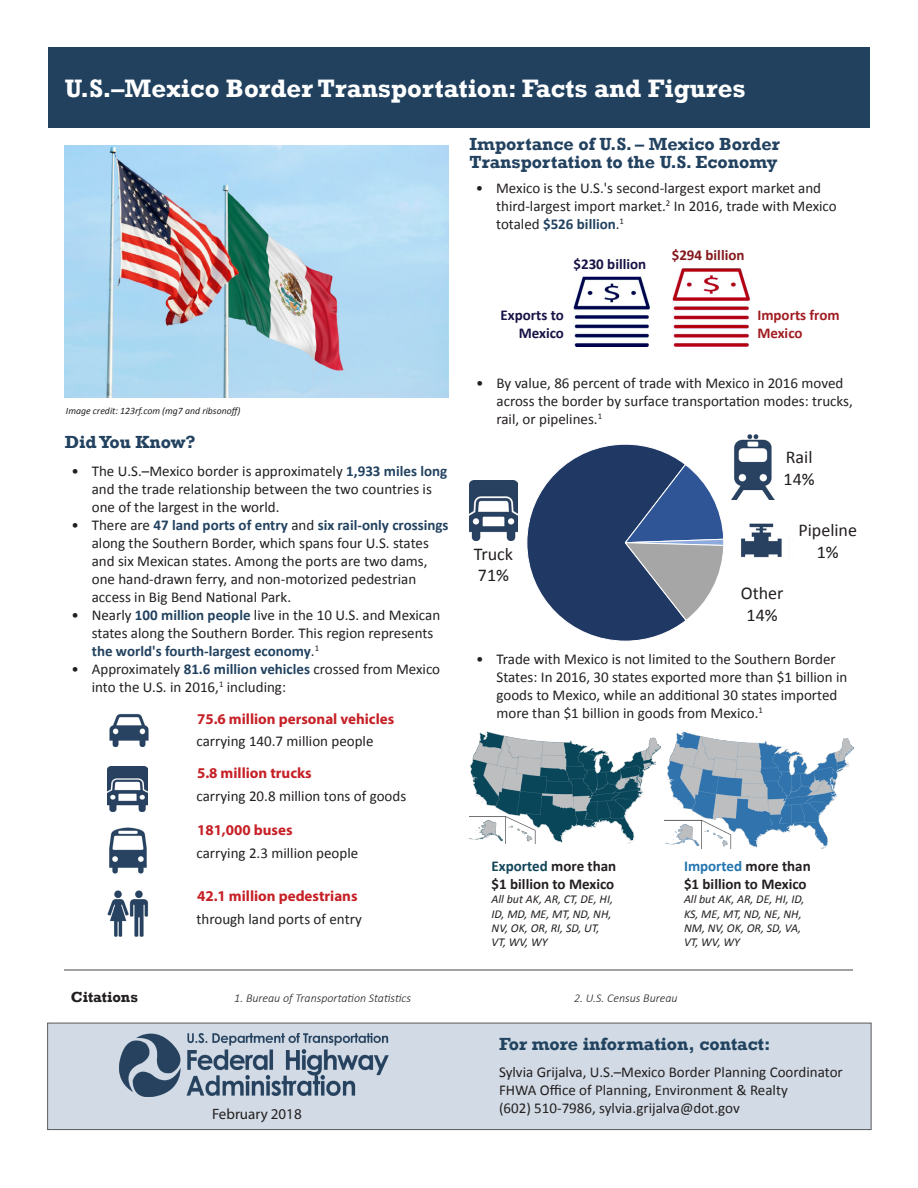
<style>
.page{position:relative;width:918px;height:1188px;background:#fff}
.page>*{position:absolute;margin:0;border:0;box-sizing:border-box;transform-origin:0 0}
.t1{font:700 25.8px "Rockwell";color:#fff}
.t2{font:700 18px/18px "Rockwell";color:#224260}
.t3{font:18px "Calibri";color:#231f20}
.t4{font:700 18px "Rockwell";color:#224360}
.t5{font:15px/18px "Calibri";color:#231f20}
.t6{font:700 15px "Myriad Pro";color:#c62026}
.t7{font:700 15px "Calibri";color:#231f20}
.t8{font:700 15px/18px "Calibri";color:#171346;text-align:right}
.t9{font:700 15px/18px "Calibri";color:#a11d22}
.t10{font:700 15px "Calibri";color:#114558}
.t11{font:700 15px "Calibri";color:#2375af}
.t12{font:15px "Myriad Pro";color:#231f20}
.t13{font:700 15px "Calibri";color:#84181b}
.t14{font:700 15px "Rockwell";color:#231f20}
.t15{font:italic 12px/14.4px "Calibri";color:#231f20}
.t16{font:italic 300 12px "Calibri";color:#231f20}
.t17{font:italic 9.75px "Calibri";color:#231f20}
.s1{font-weight:700;color:#224260}
.s2{color:#231f20}
</style>
<div class="page">
<svg style="left:527px;top:444px;width:206px;height:198px"></svg>
<div style="left:47px;top:1023px;width:825px;height:107px;background:#d2dbe5;border:1px solid #595a59"></div>
<div style="left:48px;top:47px;width:822px;height:81px;background:#21415f"></div>
<img style="left:119px;top:1033px;width:270px;height:64px">
<img style="left:65px;top:146px;width:384px;height:251px">
<hr style="left:65px;top:970px;width:788px;height:1px;background:#a1a3a3">
<img style="left:109px;top:827px;width:38px;height:47px">
<img style="left:107px;top:767px;width:41px;height:44px">
<img style="left:109px;top:713px;width:40px;height:34px">
<img style="left:107px;top:890px;width:42px;height:47px">
<img style="left:573px;top:276px;width:77px;height:70px">
<img style="left:673px;top:268px;width:76px;height:78px">
<img style="left:469px;top:731px;width:191px;height:113px">
<img style="left:665px;top:731px;width:188px;height:118px">
<img style="left:732px;top:514px;width:50px;height:52px">
<img style="left:732px;top:435px;width:42px;height:64px">
<img style="left:470px;top:480px;width:48px;height:60px">
<p class="t1" style="left:65px;top:72px;width:682px">U.S.–Mexico Border Transportation: Facts and Figures</p>
<p class="t2" style="left:470px;top:135px;width:312px">Importance of U.S. – Mexico Border<br>Transportation to the U.S. Economy</p>
<p class="t5" style="left:496px;top:179px;width:342px;text-indent:-20px">• Mexico is the U.S.'s second-largest export market and third-largest import market.<sup>2</sup> In 2016, trade with Mexico totaled <span class="s1">$526 billion</span>.<sup>1</sup></p>
<p class="t8" style="left:573px;top:255px;width:74px">$230 billion</p>
<p class="t13" style="left:672px;top:245px;width:74px">$294 billion</p>
<p class="t17" style="left:66px;top:404px;width:176px">Image credit: 123rf.com (mg7 and ribsonoff)</p>
<p class="t2" style="left:65px;top:433px;width:132px">Did You Know?</p>
<p class="t8" style="left:501px;top:306px;width:65px">Exports to<br>Mexico</p>
<p class="t9" style="left:757px;top:306px;width:84px">Imports from<br>Mexico</p>
<p class="t5" style="left:497px;top:374px;width:358px;text-indent:-20px">• By value, 86 percent of trade with Mexico in 2016 moved across the border by surface transportation modes: trucks, rail, or pipelines.<sup>1</sup></p>
<p class="t3" style="left:786px;top:446px;width:28px">Rail</p>
<p class="t3" style="left:784px;top:467px;width:33px">14%</p>
<p class="t3" style="left:799px;top:519px;width:60px">Pipeline</p>
<p class="t3" style="left:817px;top:540px;width:23px">1%</p>
<p class="t5" style="left:92px;top:462px;width:357px;text-indent:-20px">• The U.S.–Mexico border is approximately <span class="s1">1,933 miles long </span>and the trade relationship between the two countries is one of the largest in the world.</p>
<p class="t5" style="left:92px;top:516px;width:358px;text-indent:-20px">• There are <span class="s1">47 land ports of entry</span> and <span class="s1">six rail-only crossings </span>along the Southern Border, which spans four U.S. states and six Mexican states. Among the ports are two dams, one hand-drawn ferry, and non-motorized pedestrian access in Big Bend National Park.</p>
<p class="t5" style="left:92px;top:606px;width:350px;text-indent:-20px">• Nearly <span class="s1">100 million people</span> live in the 10 U.S. and Mexican states along the Southern Border. This region represents <span class="s1">the world's fourth-largest economy</span>.<sup>1</sup></p>
<p class="t5" style="left:92px;top:660px;width:350px;text-indent:-20px">• Approximately <span class="s1">81.6 million vehicles</span> crossed from Mexico into the U.S. in 2016,<sup>1</sup> including:</p>
<p class="t5" style="left:497px;top:650px;width:352px;text-indent:-20px">• Trade with Mexico is not limited to the Southern Border States: In 2016, 30 states exported more than $1 billion in goods to Mexico, while an additional 30 states imported more than $1 billion in goods from Mexico.<sup>1</sup></p>
<p class="t3" style="left:474px;top:542px;width:41px">Truck</p>
<p class="t3" style="left:478px;top:564px;width:33px">71%</p>
<p class="t3" style="left:741px;top:582px;width:44px">Other</p>
<p class="t3" style="left:747px;top:604px;width:33px">14%</p>
<p class="t6" style="left:197px;top:709px;width:199px">75.6 million personal vehicles</p>
<p class="t5" style="left:197px;top:732px;width:179px">carrying 140.7 million people</p>
<p class="t6" style="left:197px;top:763px;width:116px">5.8 million trucks</p>
<p class="t5" style="left:197px;top:787px;width:211px">carrying 20.8 million tons of goods</p>
<p class="t6" style="left:197px;top:820px;width:97px">181,000 buses</p>
<p class="t5" style="left:197px;top:844px;width:163px">carrying 2.3 million people</p>
<p class="t6" style="left:197px;top:886px;width:162px">42.1 million pedestrians</p>
<p class="t5" style="left:197px;top:910px;width:167px">through land ports of entry</p>
<p class="t10" style="left:492px;top:856px;width:126px">Exported <span class="s2">more than</span></p>
<p class="t7" style="left:492px;top:874px;width:124px">$1 billion to Mexico</p>
<p class="t15" style="left:492px;top:891px;width:123px">All but AK, AR, CT, DE, HI,<br>ID, MD, ME, MT, ND, NH,<br>NV, OK, OR, RI, SD, UT,<br>VT, WV, WY</p>
<p class="t11" style="left:684px;top:856px;width:128px">Imported <span class="s2">more than</span></p>
<p class="t7" style="left:684px;top:874px;width:124px">$1 billion to Mexico</p>
<p class="t15" style="left:684px;top:891px;width:122px">All but AK, AR, DE, HI, ID,<br>KS, ME, MT, ND, NE, NH,<br>NM, NV, OK, OR, SD, VA,<br>VT, WV, WY</p>
<p class="t14" style="left:71px;top:988px;width:69px">Citations</p>
<p class="t16" style="left:234px;top:990px;width:178px">1. Bureau of Transportation Statistics</p>
<p class="t16" style="left:574px;top:990px;width:105px">2. U.S. Census Bureau</p>
<p class="t12" style="left:212px;top:1105px;width:91px">February 2018</p>
<p class="t4" style="left:499px;top:1033px;width:273px">For more information, contact:</p>
<p class="t5" style="left:499px;top:1063px;width:345px">Sylvia Grijalva, U.S.–Mexico Border Planning Coordinator</p>
<p class="t5" style="left:499px;top:1081px;width:290px">FHWA Office of Planning, Environment &amp; Realty</p>
<p class="t5" style="left:499px;top:1099px;width:242px">(602) 510-7986, sylvia.grijalva@dot.gov</p>
</div>
